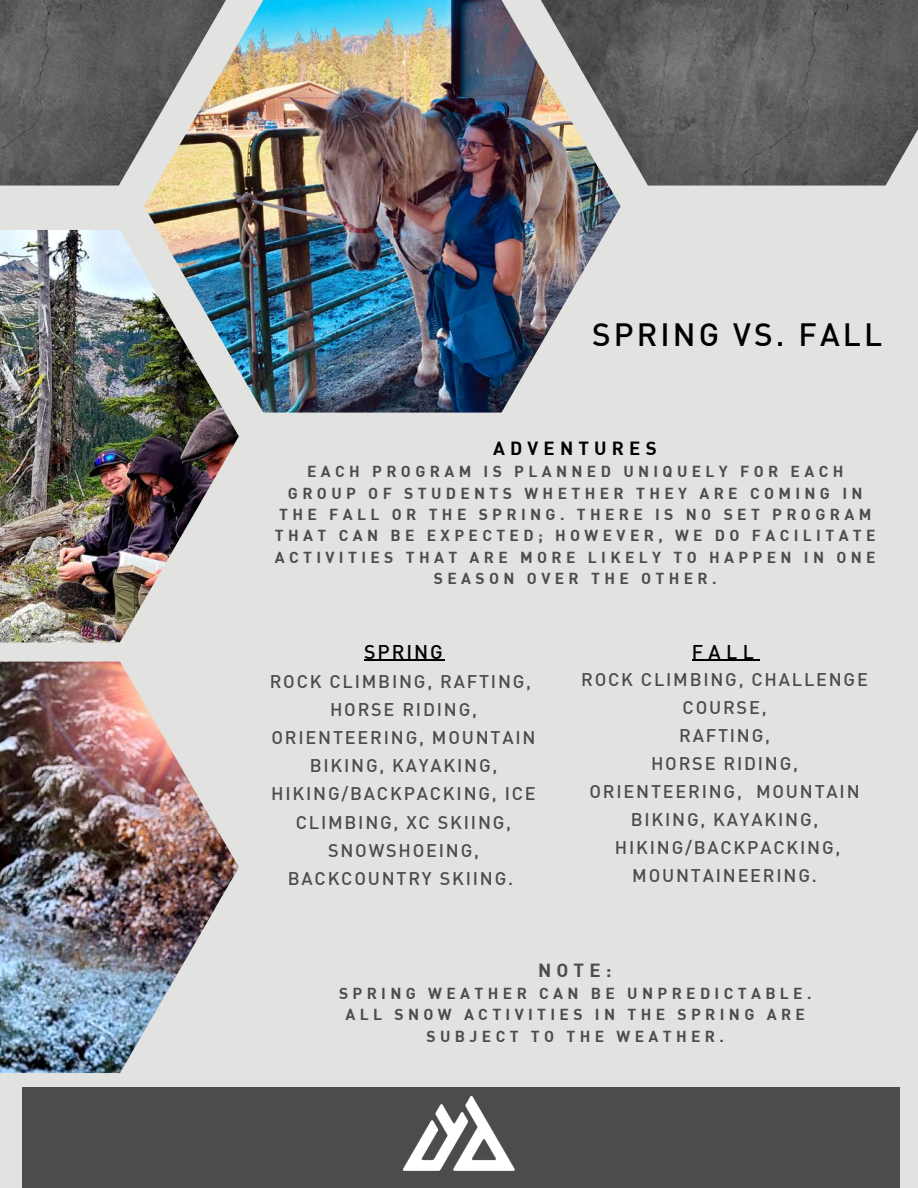
<style>
.page{position:relative;width:918px;height:1188px;background:#e2e2e1}
.page>*{position:absolute;margin:0;border:0;box-sizing:border-box;transform-origin:0 0}
.t1{font:500 31.5px "DIN";letter-spacing:.1em;color:#000}
.t2{font:500 19.5px "DIN";letter-spacing:.1em;color:#000}
.t3{font:18.6px "DIN Bold";letter-spacing:.28em;color:#000}
.t4{font:18.6px "DIN Bold";color:#4c4c4c}
.t5{font:500 18px/28.2px "DIN";letter-spacing:.1em;color:#4c4c4c;text-align:center}
.t6{font:15.6px/21.3px "DIN Bold";letter-spacing:.28em;color:#4c4c4c;text-align:center}
</style>
<div class="page">
<img style="left:144px;top:0;width:476px;height:413px">
<img style="left:0;top:230px;width:239px;height:413px">
<img style="left:0;top:662px;width:239px;height:411px">
<img style="left:0;top:0;width:237px;height:186px">
<div style="left:22px;top:1087px;width:878px;height:101px;background:#4c4c4c"></div>
<img style="left:404px;top:1096px;width:111px;height:74px">
<hr style="left:692px;top:660px;width:67px;height:1px;background:#000">
<hr style="left:364px;top:660px;width:81px;height:1px;background:#000">
<img style="left:529px;top:0;width:389px;height:186px">
<h1 class="t1" style="left:592px;top:323px;width:292px">SPRING VS. FALL</h1>
<p class="t3" style="left:493px;top:436px;width:165px">ADVENTURES</p>
<p class="t6" style="left:275px;top:460px;width:602px">EACH PROGRAM IS PLANNED UNIQUELY FOR EACH GROUP OF STUDENTS WHETHER THEY ARE COMING IN THE FALL OR THE SPRING. THERE IS NO SET PROGRAM THAT CAN BE EXPECTED; HOWEVER, WE DO FACILITATE ACTIVITIES THAT ARE MORE LIKELY TO HAPPEN IN ONE SEASON OVER THE OTHER.</p>
<p class="t2" style="left:364px;top:645px;width:80px">SPRING</p>
<p class="t5" style="left:270px;top:669px;width:268px">ROCK CLIMBING, RAFTING,<br>HORSE RIDING,<br>ORIENTEERING, MOUNTAIN<br>BIKING, KAYAKING,<br>HIKING/BACKPACKING, ICE<br>CLIMBING, XC SKIING,<br>SNOWSHOEING,<br>BACKCOUNTRY SKIING.</p>
<p class="t2" style="left:692px;top:645px;width:64px">FALL</p>
<p class="t5" style="left:581px;top:667px;width:288px">ROCK CLIMBING, CHALLENGE<br>COURSE,<br>RAFTING,<br>HORSE RIDING,<br>ORIENTEERING, MOUNTAIN<br>BIKING, KAYAKING,<br>HIKING/BACKPACKING,<br>MOUNTAINEERING.</p>
<p class="t4" style="left:538px;top:958px;width:75px">NOTE:</p>
<p class="t6" style="left:339px;top:982px;width:474px">SPRING WEATHER CAN BE UNPREDICTABLE.<br>ALL SNOW ACTIVITIES IN THE SPRING ARE<br>SUBJECT TO THE WEATHER.</p>
</div>
